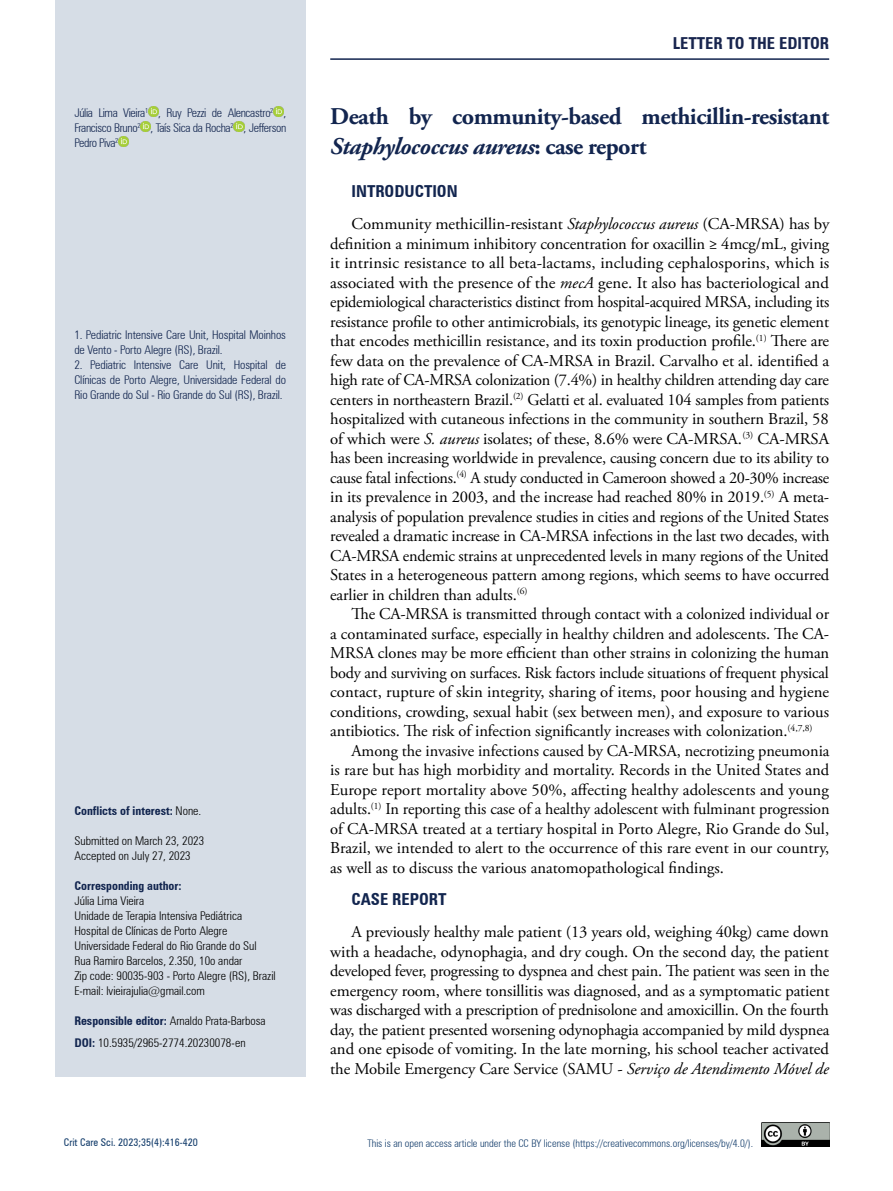
<style>
.page{position:relative;width:893px;height:1191px;background:#fff}
.page>*{position:absolute;margin:0;border:0;box-sizing:border-box;transform-origin:0 0}
.t1{font:700 24px/30px "Adobe Garamond Pro";letter-spacing:-.02em;color:#12254f}
.t2{font:16.5px/19.5px "Adobe Garamond Pro";letter-spacing:-.005em;color:#000;text-align:justify}
.t3{font:700 condensed 16.5px "Zurich BT";color:#12254f}
.t4{font:700 condensed 16.5px "Zurich BT";color:#18254e}
.t5{font:300 condensed 12px/15px "Zurich BT";color:#000}
.t6{font:300 condensed 12px/15px "Zurich BT";letter-spacing:-.01em;color:#12254f;text-align:justify}
.t7{font:700 condensed 12px "Zurich BT";color:#12254f}
.t8{font:300 condensed 10.5px "Zurich BT";color:#163f6d}
.t9{font:condensed 10.5px "Zurich BT";color:#163f6d}
.s1{font-weight:300;color:#000}
.s2{font-weight:700;color:#12254f}
.s3{font-style:italic}
</style>
<div class="page">
<div style="left:55px;top:0;width:250px;height:1076px;background:#d5dce6"></div>
<img style="left:761px;top:1122px;width:68px;height:24px">
<hr style="left:330px;top:58px;width:499px;height:2px;background:#12254f">
<svg style="left:273px;top:106px;width:11px;height:11px"></svg>
<svg style="left:140px;top:106px;width:19px;height:26px"></svg>
<svg style="left:233px;top:121px;width:11px;height:11px"></svg>
<svg style="left:118px;top:136px;width:11px;height:11px"></svg>
<p class="t6" style="left:74px;top:105px;width:213px">Júlia Lima Vieira<sup>1</sup> , Ruy Pezzi de Alencastro<sup>2</sup> , Francisco Bruno<sup>2</sup> , Taís Sica da Rocha<sup>2</sup> , Jefferson Pedro Piva<sup>2</sup></p>
<p class="t6" style="left:74px;top:327px;width:213px">1. Pediatric Intensive Care Unit, Hospital Moinhos de Vento - Porto Alegre (RS), Brazil.</p>
<p class="t6" style="left:74px;top:357px;width:213px">2. Pediatric Intensive Care Unit, Hospital de Clínicas de Porto Alegre, Universidade Federal do Rio Grande do Sul - Rio Grande do Sul (RS), Brazil.</p>
<p class="t7" style="left:74px;top:803px;width:128px">Conflicts of interest: <span class="s1">None.</span></p>
<p class="t5" style="left:74px;top:833px;width:131px">Submitted on March 23, 2023<br>Accepted on July 27, 2023</p>
<p class="t7" style="left:74px;top:878px;width:109px">Corresponding author:</p>
<p class="t5" style="left:74px;top:893px;width:203px">Júlia Lima Vieira<br>Unidade de Terapia Intensiva Pediátrica Hospital de Clínicas de Porto Alegre Universidade Federal do Rio Grande do Sul Rua Ramiro Barcelos, 2.350, 10o andar<br>Zip code: 90035-903 - Porto Alegre (RS), Brazil E-mail: lvieirajulia@gmail.com</p>
<p class="t5" style="left:74px;top:1009px;width:193px;line-height:22.2px"><span class="s2">Responsible editor:</span> Arnaldo Prata-Barbosa<br><span class="s2">DOI:</span> 10.5935/2965-2774.20230078-en</p>
<p class="t9" style="left:64px;top:1135px;width:136px">Crit Care Sci. 2023;35(4):416-420</p>
<p class="t4" style="left:673px;top:33px;width:158px">LETTER TO THE EDITOR</p>
<h1 class="t1" style="left:330px;top:102px;width:500px">Death by community-based methicillin-resistant<br><span class="s3">Staphylococcus aureus</span>: case report</h1>
<p class="t3" style="left:351px;top:181px;width:108px">INTRODUCTION</p>
<p class="t2" style="left:330px;top:215px;width:501px;text-indent:21px">Community methicillin-resistant <span class="s3">Staphylococcus aureus</span> (CA-MRSA) has by definition a minimum inhibitory concentration for oxacillin ≥ 4mcg/mL, giving it intrinsic resistance to all beta-lactams, including cephalosporins, which is associated with the presence of the <span class="s3">mecA</span> gene. It also has bacteriological and epidemiological characteristics distinct from hospital-acquired MRSA, including its resistance profile to other antimicrobials, its genotypic lineage, its genetic element that encodes methicillin resistance, and its toxin production profile.<sup>(1)</sup> There are few data on the prevalence of CA-MRSA in Brazil. Carvalho et al. identified a high rate of CA-MRSA colonization (7.4%) in healthy children attending day care centers in northeastern Brazil.<sup>(2)</sup> Gelatti et al. evaluated 104 samples from patients hospitalized with cutaneous infections in the community in southern Brazil, 58 of which were <span class="s3">S. aureus</span> isolates; of these, 8.6% were CA-MRSA.<sup>(3)</sup> CA-MRSA has been increasing worldwide in prevalence, causing concern due to its ability to cause fatal infections.<sup>(4)</sup> A study conducted in Cameroon showed a 20-30% increase in its prevalence in 2003, and the increase had reached 80% in 2019.<sup>(5)</sup> A meta&shy;analysis of population prevalence studies in cities and regions of the United States revealed a dramatic increase in CA-MRSA infections in the last two decades, with CA-MRSA endemic strains at unprecedented levels in many regions of the United States in a heterogeneous pattern among regions, which seems to have occurred earlier in children than adults.<sup>(6)</sup></p>
<p class="t2" style="left:330px;top:605px;width:500px;text-indent:21px">The CA-MRSA is transmitted through contact with a colonized individual or a contaminated surface, especially in healthy children and adolescents. The CA-MRSA clones may be more efficient than other strains in colonizing the human body and surviving on surfaces. Risk factors include situations of frequent physical contact, rupture of skin integrity, sharing of items, poor housing and hygiene conditions, crowding, sexual habit (sex between men), and exposure to various antibiotics. The risk of infection significantly increases with colonization.<sup>(4,7,8)</sup></p>
<p class="t2" style="left:330px;top:741px;width:501px;text-indent:21px">Among the invasive infections caused by CA-MRSA, necrotizing pneumonia is rare but has high morbidity and mortality. Records in the United States and Europe report mortality above 50%, affecting healthy adolescents and young adults.<sup>(1)</sup> In reporting this case of a healthy adolescent with fulminant progression of CA-MRSA treated at a tertiary hospital in Porto Alegre, Rio Grande do Sul, Brazil, we intended to alert to the occurrence of this rare event in our country, as well as to discuss the various anatomopathological findings.</p>
<p class="t3" style="left:351px;top:889px;width:96px">CASE REPORT</p>
<p class="t2" style="left:330px;top:923px;width:501px;text-indent:21px">A previously healthy male patient (13 years old, weighing 40kg) came down with a headache, odynophagia, and dry cough. On the second day, the patient developed fever, progressing to dyspnea and chest pain. The patient was seen in the emergency room, where tonsillitis was diagnosed, and as a symptomatic patient was discharged with a prescription of prednisolone and amoxicillin. On the fourth day, the patient presented worsening odynophagia accompanied by mild dyspnea and one episode of vomiting. In the late morning, his school teacher activated the Mobile Emergency Care Service (SAMU - <span class="s3">Serviço de Atendimento Móvel de</span></p>
<p class="t8" style="left:367px;top:1137px;width:387px">This is an open access article under the CC BY license (https://creativecommons.org/licenses/by/4.0/).</p>
</div>
